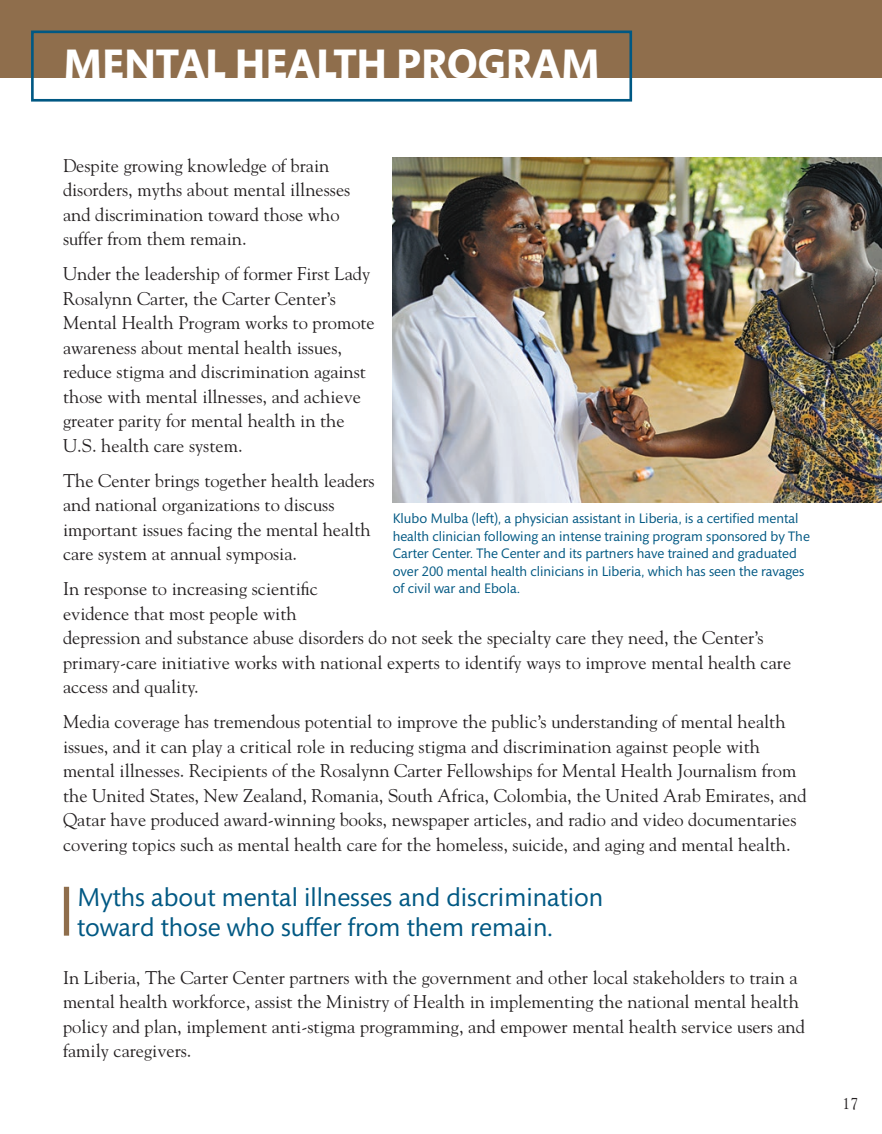
<style>
.page{position:relative;width:882px;height:1134px;background:#fff}
.page>*{position:absolute;margin:0;border:0;box-sizing:border-box;transform-origin:0 0}
.Head{font:700 42px "Mundo Sans Std";color:#fff}
.PullQuote{font:26.25px/29.8px "Mundo Sans Std";color:#005883}
.Body{font:18.38px/24.5px "Goudy";color:#231f20}
.t1{font:15.75px "Goudy";color:#231f20}
.t2{font:14px/17.5px "Mundo Sans Std";color:#005883}
</style>
<div class="page">
<div style="left:0;top:0;width:882px;height:78px;background:#8f6e4c"></div>
<img style="left:393px;top:158px;width:489px;height:345px">
<div style="left:64px;top:887px;width:5px;height:49px;background:#8f6e4c"></div>
<div style="left:31px;top:31px;width:601px;height:71px;border:3px solid #005883"></div>
<p class="Head" style="left:63px;top:41px;width:538px">MENTAL HEALTH PROGRAM</p>
<p class="Body" style="left:63px;top:153px;width:289px">Despite growing knowledge of brain disorders, myths about mental illnesses and discrimination toward those who suffer from them remain.</p>
<p class="Body" style="left:63px;top:261px;width:313px">Under the leadership of former First Lady Rosalynn Carter, the Carter Center’s Mental Health Program works to promote awareness about mental health issues, reduce stigma and discrimination against those with mental illnesses, and achieve greater parity for mental health in the U.S. health care system.</p>
<p class="Body" style="left:63px;top:468px;width:313px">The Center brings together health leaders and national organizations to discuss important issues facing the mental health care system at annual symposia.</p>
<p class="Body" style="left:63px;top:576px;width:730px">In response to increasing scientific<br>evidence that most people with<br>depression and substance abuse disorders do not seek the specialty care they need, the Center’s primary-care initiative works with national experts to identify ways to improve mental health care access and quality.</p>
<p class="Body" style="left:63px;top:709px;width:745px">Media coverage has tremendous potential to improve the public’s understanding of mental health issues, and it can play a critical role in reducing stigma and discrimination against people with mental illnesses. Recipients of the Rosalynn Carter Fellowships for Mental Health Journalism from the United States, New Zealand, Romania, South Africa, Colombia, the United Arab Emirates, and Qatar have produced award-winning books, newspaper articles, and radio and video documentaries covering topics such as mental health care for the homeless, suicide, and aging and mental health.</p>
<p class="t2" style="left:393px;top:510px;width:419px">Klubo Mulba (left), a physician assistant in Liberia, is a certified mental health clinician following an intense training program sponsored by The Carter Center. The Center and its partners have trained and graduated over 200 mental health clinicians in Liberia, which has seen the ravages of civil war and Ebola.</p>
<p class="PullQuote" style="left:77px;top:883px;width:528px">Myths about mental illnesses and discrimination toward those who suffer from them remain.</p>
<p class="Body" style="left:63px;top:965px;width:744px">In Liberia, The Carter Center partners with the government and other local stakeholders to train a mental health workforce, assist the Ministry of Health in implementing the national mental health policy and plan, implement anti-stigma programming, and empower mental health service users and family caregivers.</p>
<p class="t1" style="left:843px;top:1093px;width:17px">17</p>
</div>
